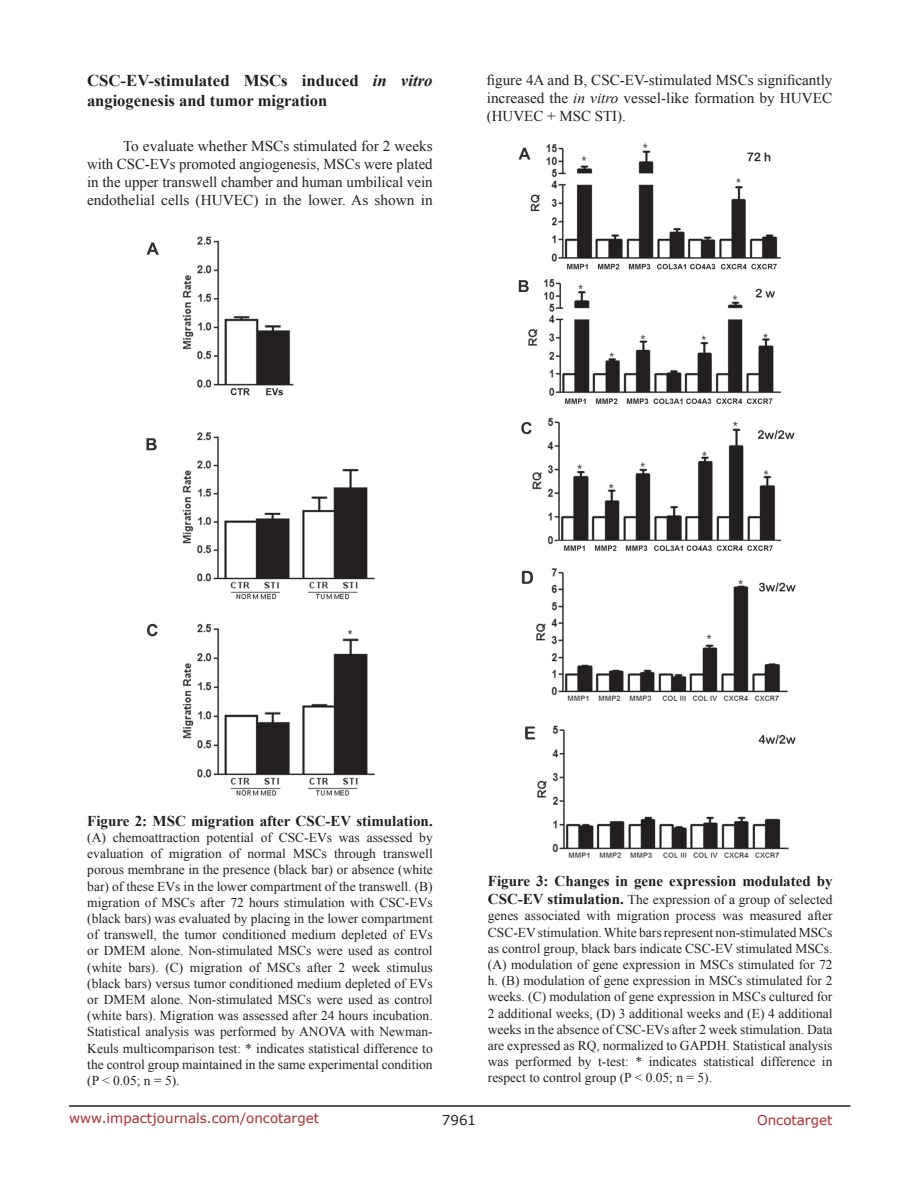
<style>
.page{position:relative;width:918px;height:1188px;background:#fff}
.page>*{position:absolute;margin:0;border:0;box-sizing:border-box;transform-origin:0 0}
.SubHeading{font:700 16.5px/19.8px "Times New Roman";color:#221f22}
.BodyText{font:15px/18px "Times New Roman";color:#221f22;text-align:justify}
.FigureText{font:700 15px "Times New Roman";color:#221f22}
.FigureText-2{font:13.5px/16.2px "Times New Roman";color:#221f22;text-align:justify}
.t1{font:13.5px "Verdana";color:#ac2b31}
.t2{font:13.5px "Verdana";color:#221f22}
.s1{font-style:italic}
.s2{font-weight:700;font-size:15px}
</style>
<div class="page">
<hr style="left:69px;top:1105px;width:781px;height:2px;background:#231f20">
<img style="left:146px;top:236px;width:229px;height:560px">
<img style="left:518px;top:143px;width:278px;height:715px">
<p class="SubHeading" style="left:87px;top:70px;width:347px">CSC-EV-stimulated MSCs induced <span class="s1">in vitro </span>angiogenesis and tumor migration</p>
<p class="BodyText" style="left:87px;top:137px;width:347px;text-indent:36px">To evaluate whether MSCs stimulated for 2 weeks with CSC-EVs promoted angiogenesis, MSCs were plated in the upper transwell chamber and human umbilical vein endothelial cells (HUVEC) in the lower. As shown in</p>
<p class="BodyText" style="left:487px;top:71px;width:347px">figure 4A and B, CSC-EV-stimulated MSCs significantly increased the <span class="s1">in vitro</span> vessel-like formation by HUVEC (HUVEC + MSC STI).</p>
<p class="FigureText" style="left:87px;top:810px;width:347px">Figure 2: MSC migration after CSC-EV stimulation.</p>
<p class="FigureText-2" style="left:87px;top:829px;width:347px">(A) chemoattraction potential of CSC-EVs was assessed by evaluation of migration of normal MSCs through transwell porous membrane in the presence (black bar) or absence (white bar) of these EVs in the lower compartment of the transwell. (B) migration of MSCs after 72 hours stimulation with CSC-EVs (black bars) was evaluated by placing in the lower compartment of transwell, the tumor conditioned medium depleted of EVs or DMEM alone. Non-stimulated MSCs were used as control (white bars). (C) migration of MSCs after 2 week stimulus (black bars) versus tumor conditioned medium depleted of EVs or DMEM alone. Non-stimulated MSCs were used as control (white bars). Migration was assessed after 24 hours incubation.<br>Statistical analysis was performed by ANOVA with Newman-Keuls multicomparison test: * indicates statistical difference to the control group maintained in the same experimental condition (P &lt; 0.05; n = 5).</p>
<p class="FigureText" style="left:488px;top:871px;width:346px">Figure 3: Changes in gene expression modulated by</p>
<p class="FigureText-2" style="left:488px;top:891px;width:346px"><span class="s2">CSC-EV stimulation.</span> The expression of a group of selected genes associated with migration process was measured after CSC-EV stimulation. White bars represent non-stimulated MSCs as control group, black bars indicate CSC-EV stimulated MSCs. (A) modulation of gene expression in MSCs stimulated for 72 h. (B) modulation of gene expression in MSCs stimulated for 2 weeks. (C) modulation of gene expression in MSCs cultured for 2 additional weeks, (D) 3 additional weeks and (E) 4 additional weeks in the absence of CSC-EVs after 2 week stimulation. Data are expressed as RQ, normalized to GAPDH. Statistical analysis was performed by t-test: * indicates statistical difference in respect to control group (P &lt; 0.05; n = 5).</p>
<p class="t1" style="left:69px;top:1109px;width:252px">www.impactjournals.com/oncotarget</p>
<p class="t2" style="left:442px;top:1111px;width:36px">7961</p>
<p class="t1" style="left:757px;top:1111px;width:77px">Oncotarget</p>
</div>
